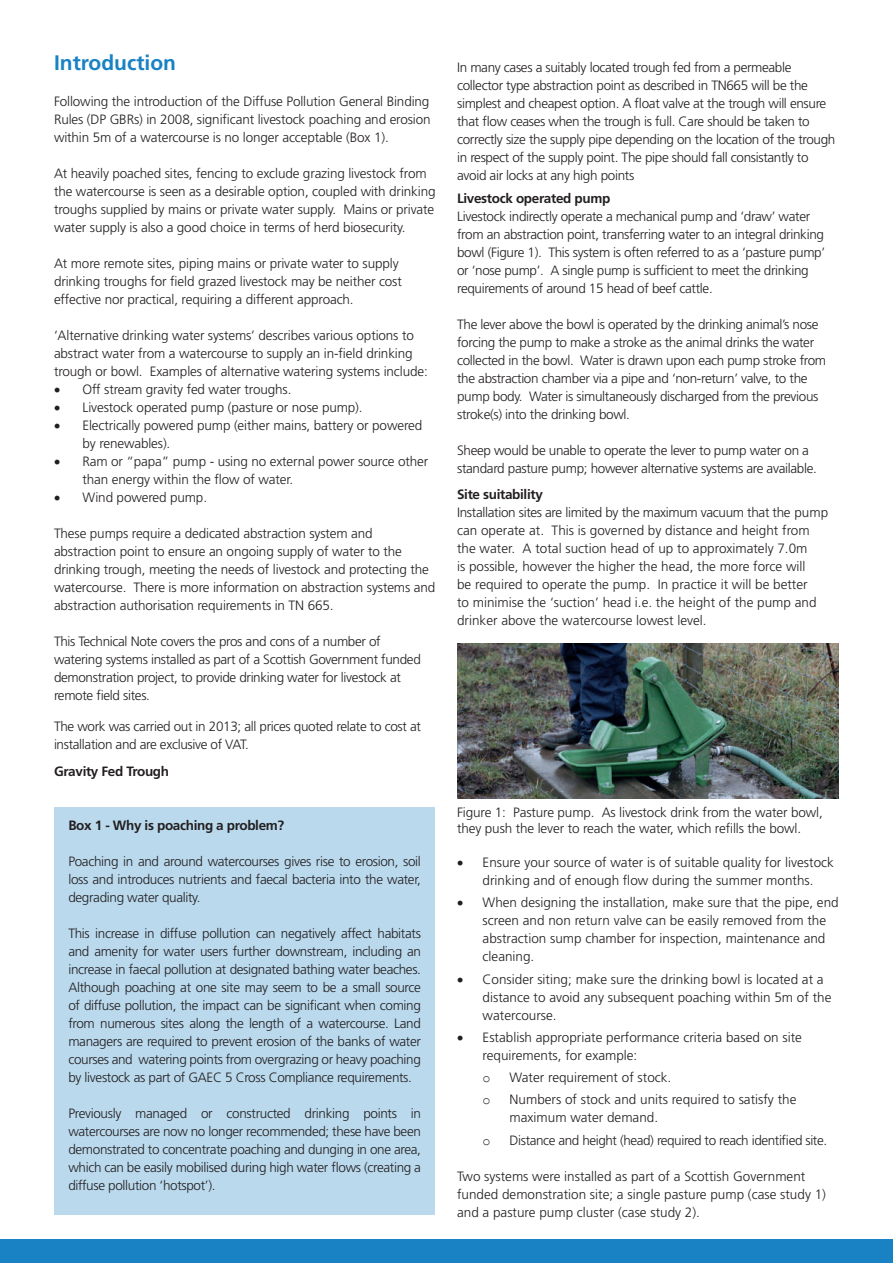
<style>
.page{position:relative;width:893px;height:1263px;background:#fff}
.page>*{position:absolute;margin:0;border:0;box-sizing:border-box;transform-origin:0 0}
.t1{font:700 21px "Frutiger";color:#1982c4}
.t2{font:300 13.5px/18px "Frutiger";letter-spacing:-.01em;color:#231f20}
.t3{font:700 13.5px "Frutiger";letter-spacing:-.025em;color:#231f20}
.t4{font:300 13.5px "Frutiger";letter-spacing:-.03em;color:#231f20}
.t5{font:700 13.5px "Frutiger LT Std";letter-spacing:-.025em;color:#231f20}
.t6{font:13.5px "Courier New";color:#231f20}
</style>
<div class="page">
<div style="left:0;top:1240px;width:893px;height:23px;background:#1982c4"></div>
<div style="left:55px;top:806px;width:380px;height:408px;background:#bad9ed"></div>
<img style="left:457px;top:643px;width:382px;height:155px">
<h1 class="t1" style="left:54px;top:51px;width:124px">Introduction</h1>
<p class="t2" style="left:54px;top:93px;width:378px;text-align:justify">Following the introduction of the Diffuse Pollution General Binding Rules (DP GBRs) in 2008, significant livestock poaching and erosion within 5m of a watercourse is no longer acceptable (Box 1).</p>
<p class="t2" style="left:54px;top:165px;width:383px">At heavily poached sites, fencing to exclude grazing livestock from the watercourse is seen as a desirable option, coupled with drinking troughs supplied by mains or private water supply. Mains or private water supply is also a good choice in terms of herd biosecurity.</p>
<p class="t2" style="left:54px;top:255px;width:349px">At more remote sites, piping mains or private water to supply drinking troughs for field grazed livestock may be neither cost effective nor practical, requiring a different approach.</p>
<p class="t2" style="left:54px;top:327px;width:375px">‘Alternative drinking water systems’ describes various options to abstract water from a watercourse to supply an in-field drinking trough or bowl. Examples of alternative watering systems include:</p>
<p class="t2" style="left:54px;top:381px;width:239px">• Off stream gravity fed water troughs.</p>
<p class="t2" style="left:54px;top:399px;width:310px">• Livestock operated pump (pasture or nose pump).</p>
<p class="t2" style="left:82px;top:417px;width:341px;text-indent:-28px">• Electrically powered pump (either mains, battery or powered by renewables).</p>
<p class="t2" style="left:82px;top:453px;width:347px;text-indent:-28px">• Ram or “papa” pump - using no external power source other than energy within the flow of water.</p>
<p class="t2" style="left:54px;top:489px;width:155px">• Wind powered pump.</p>
<p class="t2" style="left:54px;top:525px;width:383px">These pumps require a dedicated abstraction system and abstraction point to ensure an ongoing supply of water to the drinking trough, meeting the needs of livestock and protecting the watercourse. There is more information on abstraction systems and abstraction authorisation requirements in TN 665.</p>
<p class="t2" style="left:54px;top:633px;width:368px">This Technical Note covers the pros and cons of a number of watering systems installed as part of a Scottish Government funded demonstration project, to provide drinking water for livestock at remote field sites.</p>
<p class="t2" style="left:54px;top:718px;width:368px">The work was carried out in 2013; all prices quoted relate to cost at installation and are exclusive of VAT.</p>
<p class="t5" style="left:54px;top:763px;width:117px">Gravity Fed Trough</p>
<p class="t3" style="left:68px;top:818px;width:217px">Box 1 - Why is poaching a problem?</p>
<p class="t2" style="left:68px;top:853px;width:354px;text-align:justify">Poaching in and around watercourses gives rise to erosion, soil loss and introduces nutrients and faecal bacteria into the water, degrading water quality.</p>
<p class="t2" style="left:68px;top:925px;width:354px;text-align:justify">This increase in diffuse pollution can negatively affect habitats and amenity for water users further downstream, including an increase in faecal pollution at designated bathing water beaches.<br>Although poaching at one site may seem to be a small source of diffuse pollution, the impact can be significant when coming from numerous sites along the length of a watercourse. Land managers are required to prevent erosion of the banks of water courses and watering points from overgrazing or heavy poaching by livestock as part of GAEC 5 Cross Compliance requirements.</p>
<p class="t2" style="left:68px;top:1105px;width:354px;text-align:justify">Previously managed or constructed drinking points in watercourses are now no longer recommended; these have been demonstrated to concentrate poaching and dunging in one area, which can be easily mobilised during high water flows (creating a diffuse pollution ‘hotspot’).</p>
<p class="t2" style="left:457px;top:59px;width:380px">In many cases a suitably located trough fed from a permeable collector type abstraction point as described in TN665 will be the simplest and cheapest option. A float valve at the trough will ensure that flow ceases when the trough is full. Care should be taken to correctly size the supply pipe depending on the location of the trough in respect of the supply point. The pipe should fall consistantly to avoid air locks at any high points</p>
<p class="t3" style="left:457px;top:190px;width:155px">Livestock operated pump</p>
<p class="t2" style="left:457px;top:207px;width:370px">Livestock indirectly operate a mechanical pump and ‘draw’ water from an abstraction point, transferring water to an integral drinking bowl (Figure 1). This system is often referred to as a ‘pasture pump’ or ‘nose pump’. A single pump is sufficient to meet the drinking requirements of around 15 head of beef cattle.</p>
<p class="t2" style="left:457px;top:315px;width:370px">The lever above the bowl is operated by the drinking animal’s nose forcing the pump to make a stroke as the animal drinks the water collected in the bowl. Water is drawn upon each pump stroke from the abstraction chamber via a pipe and ‘non-return’ valve, to the pump body. Water is simultaneously discharged from the previous stroke(s) into the drinking bowl.</p>
<p class="t2" style="left:457px;top:441px;width:361px">Sheep would be unable to operate the lever to pump water on a standard pasture pump; however alternative systems are available.</p>
<p class="t3" style="left:457px;top:486px;width:87px">Site suitability</p>
<p class="t2" style="left:457px;top:504px;width:373px">Installation sites are limited by the maximum vacuum that the pump can operate at. This is governed by distance and height from the water. A total suction head of up to approximately 7.0m<br>is possible, however the higher the head, the more force will<br>be required to operate the pump. In practice it will be better<br>to minimise the ‘suction’ head i.e. the height of the pump and drinker above the watercourse lowest level.</p>
<p class="t2" style="left:457px;top:804px;width:367px;line-height:16.2px">Figure 1: Pasture pump. As livestock drink from the water bowl, they push the lever to reach the water, which refills the bowl.</p>
<p class="t2" style="left:457px;top:853px;width:378px;text-align:center">• Ensure your source of water is of suitable quality for livestock drinking and of enough flow during the summer months.</p>
<p class="t2" style="left:483px;top:894px;width:358px;text-indent:-26px">• When designing the installation, make sure that the pipe, end screen and non return valve can be easily removed from the abstraction sump chamber for inspection, maintenance and cleaning.</p>
<p class="t2" style="left:483px;top:970px;width:350px;text-indent:-26px">• Consider siting; make sure the drinking bowl is located at a distance to avoid any subsequent poaching within 5m of the watercourse.</p>
<p class="t2" style="left:483px;top:1028px;width:321px;text-indent:-26px">• Establish appropriate performance criteria based on site requirements, for example:</p>
<p class="t6" style="left:483px;top:1069px;width:10px">o</p>
<p class="t2" style="left:510px;top:1068px;width:163px">Water requirement of stock.</p>
<p class="t6" style="left:483px;top:1092px;width:10px">o</p>
<p class="t2" style="left:510px;top:1091px;width:288px">Numbers of stock and units required to satisfy the maximum water demand.</p>
<p class="t6" style="left:483px;top:1132px;width:10px">o</p>
<p class="t4" style="left:510px;top:1132px;width:319px">Distance and height (head) required to reach identified site.</p>
<p class="t2" style="left:457px;top:1167px;width:370px">Two systems were installed as part of a Scottish Government funded demonstration site; a single pasture pump (case study 1) and a pasture pump cluster (case study 2).</p>
</div>
